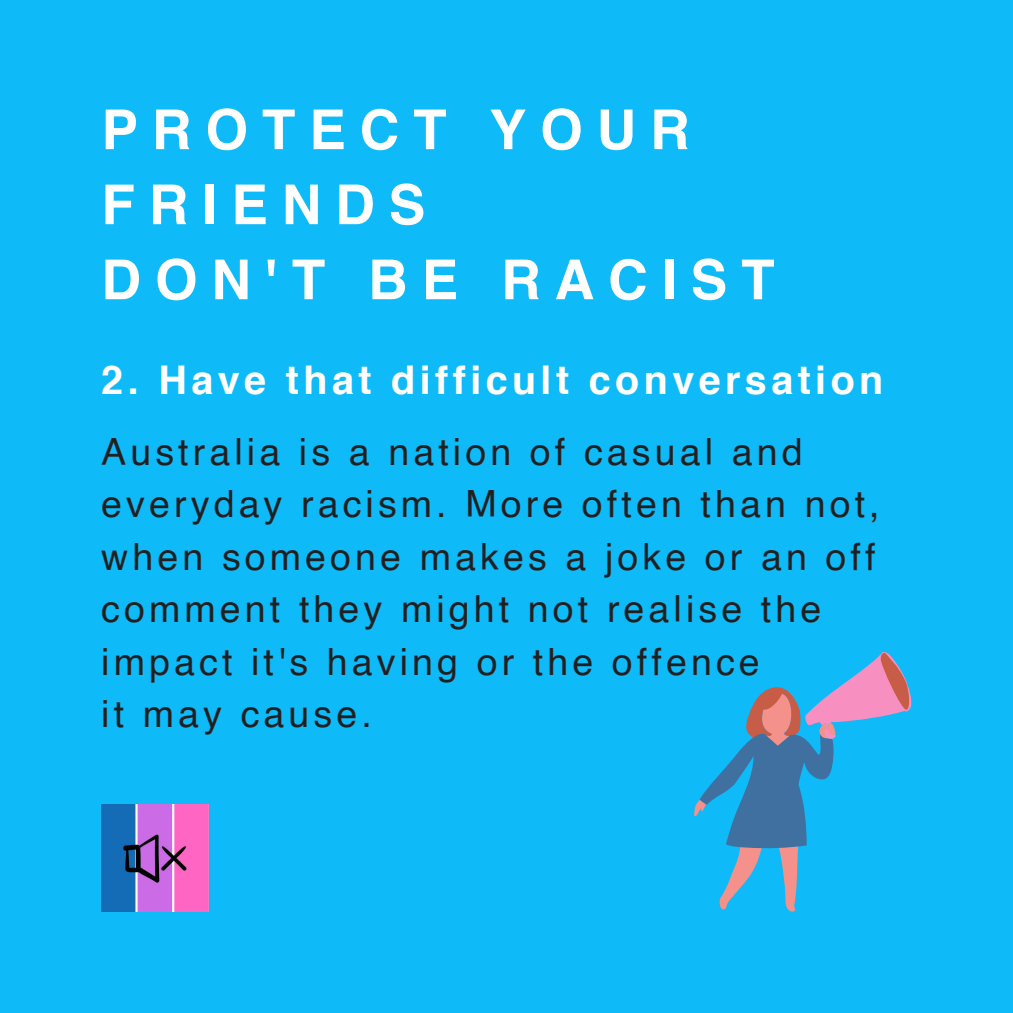
<style>
.page{position:relative;width:1013px;height:1013px;background:#fff}
.page>*{position:absolute;margin:0;border:0;box-sizing:border-box;transform-origin:0 0}
.t1{font:700 55px "Helvetica";letter-spacing:.25em;color:#fff}
.t2{font:700 39.62px "Helvetica";letter-spacing:.11em;color:#fff}
.t3{font:37.5px/52.5px "Helvetica";letter-spacing:.11em;color:#212021}
</style>
<div class="page">
<div style="left:0;top:0;width:1012px;height:1012px;background:#0fbaf8"></div>
<svg style="left:694px;top:652px;width:217px;height:259px"></svg>
<img style="left:101px;top:804px;width:107px;height:107px">
<p class="t1" style="left:101px;top:107px;width:590px">PROTECT YOUR</p>
<p class="t1" style="left:101px;top:182px;width:325px">FRIENDS</p>
<p class="t1" style="left:101px;top:257px;width:674px">DON'T BE RACIST</p>
<p class="t2" style="left:101px;top:364px;width:783px">2. Have that difficult conversation</p>
<p class="t3" style="left:101px;top:428px;width:779px">Australia is a nation of casual and everyday racism. More often than not, when someone makes a joke or an off comment they might not realise the impact it's having or the offence</p>
<p class="t3" style="left:101px;top:691px;width:272px">it may cause.</p>
</div>
